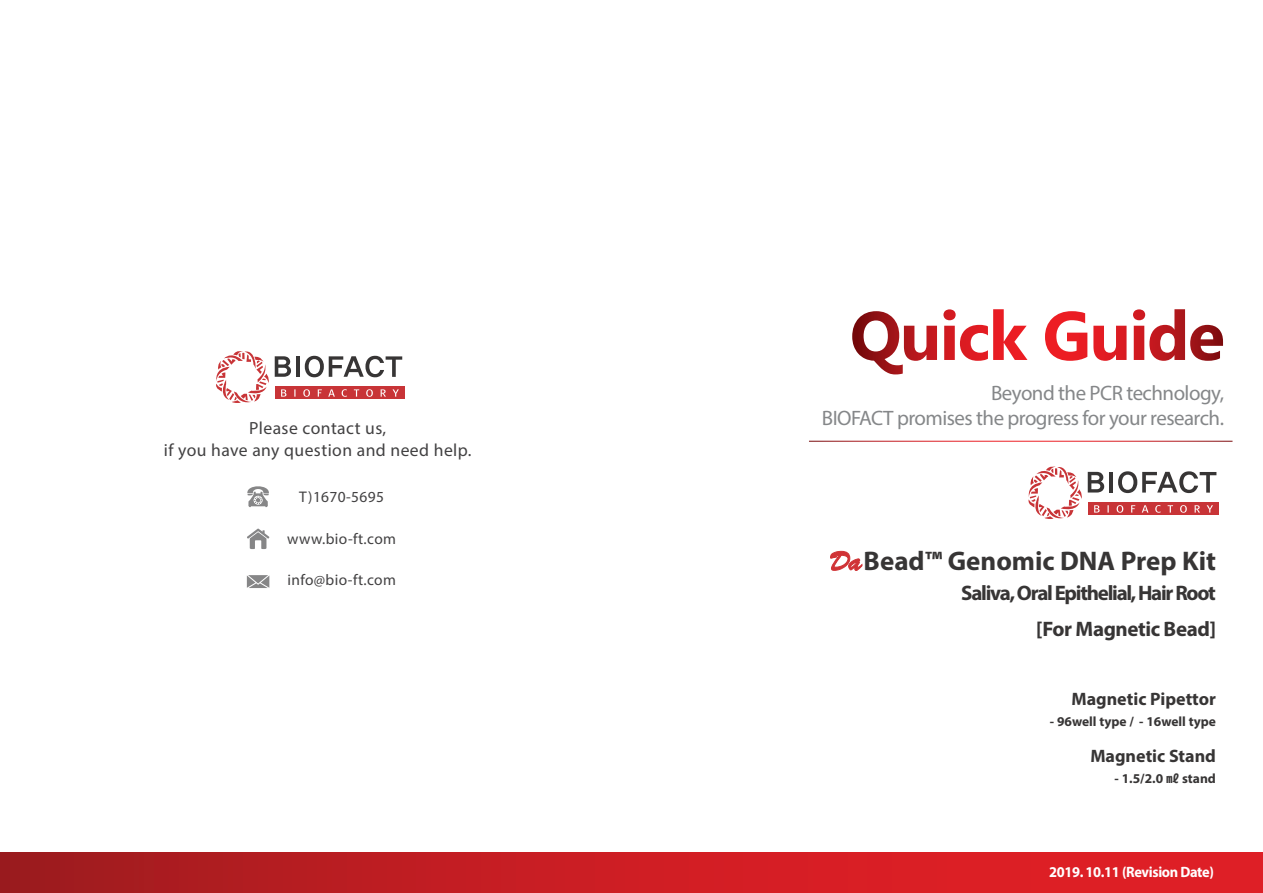
<style>
.page{position:relative;width:1263px;height:893px;background:#fff}
.page>*{position:absolute;margin:0;border:0;box-sizing:border-box;transform-origin:0 0}
.t1{font:700 27px "Myriad Pro";color:#373535}
.t2{font:700 21px/36px "Myriad Pro";letter-spacing:-.06em;color:#373535;text-align:right}
.t3{font:20.85px/25px "Myriad Pro";letter-spacing:-.025em;color:#858789;text-align:right}
.t4{font:700 18px "Myriad Pro";color:#373535}
.t5{font:17.55px/21.1px "Myriad Pro";letter-spacing:.025em;color:#424142;text-align:center}
.t6{font:15.45px "Myriad Pro";letter-spacing:.025em;color:#424142}
.t7{font:700 15px "Myriad Pro";letter-spacing:-.025em;color:#fff;scale:.96 1}
.t8{font:700 13.5px "Myriad Pro";color:#373535}
.s1{font-family:"Malgun Gothic"}
</style>
<div class="page">
<div style="left:0;top:852px;width:1263px;height:41px;background:linear-gradient(to right,#a51c1f,#eb2027)"></div>
<svg style="left:852px;top:311px;width:85px;height:63px"></svg>
<svg style="left:943px;top:309px;width:84px;height:52px"></svg>
<svg style="left:1045px;top:311px;width:42px;height:50px"></svg>
<svg style="left:1093px;top:326px;width:33px;height:35px"></svg>
<svg style="left:1133px;top:309px;width:90px;height:52px"></svg>
<svg style="left:1088px;top:472px;width:16px;height:20px"></svg>
<hr style="left:1109px;top:472px;width:4px;height:20px;background:#373535">
<svg style="left:1118px;top:471px;width:98px;height:22px"></svg>
<div style="left:1088px;top:502px;width:130px;height:13px;background:#c83437"></div>
<svg style="left:1094px;top:505px;width:5px;height:8px"></svg>
<svg style="left:1107px;top:505px;width:2px;height:8px"></svg>
<svg style="left:1116px;top:505px;width:7px;height:8px"></svg>
<svg style="left:1131px;top:505px;width:4px;height:8px"></svg>
<svg style="left:1142px;top:505px;width:6px;height:8px"></svg>
<svg style="left:1155px;top:505px;width:6px;height:8px"></svg>
<svg style="left:1167px;top:505px;width:6px;height:8px"></svg>
<svg style="left:1180px;top:505px;width:7px;height:8px"></svg>
<svg style="left:1194px;top:505px;width:6px;height:8px"></svg>
<svg style="left:1206px;top:505px;width:7px;height:8px"></svg>
<svg style="left:1028px;top:466px;width:54px;height:53px"></svg>
<svg style="left:275px;top:356px;width:16px;height:21px"></svg>
<hr style="left:296px;top:356px;width:4px;height:21px;background:#373535">
<svg style="left:305px;top:356px;width:97px;height:21px"></svg>
<div style="left:275px;top:386px;width:129px;height:13px;background:#c83437"></div>
<svg style="left:281px;top:389px;width:5px;height:8px"></svg>
<svg style="left:294px;top:389px;width:2px;height:8px"></svg>
<svg style="left:303px;top:389px;width:7px;height:8px"></svg>
<svg style="left:318px;top:389px;width:4px;height:8px"></svg>
<svg style="left:328px;top:389px;width:7px;height:8px"></svg>
<svg style="left:342px;top:389px;width:5px;height:8px"></svg>
<svg style="left:354px;top:389px;width:5px;height:8px"></svg>
<svg style="left:366px;top:389px;width:7px;height:8px"></svg>
<svg style="left:381px;top:389px;width:5px;height:8px"></svg>
<svg style="left:392px;top:389px;width:7px;height:8px"></svg>
<svg style="left:216px;top:351px;width:53px;height:52px"></svg>
<svg style="left:247px;top:529px;width:22px;height:20px"></svg>
<svg style="left:247px;top:575px;width:22px;height:13px"></svg>
<svg style="left:247px;top:486px;width:22px;height:21px"></svg>
<svg style="left:830px;top:551px;width:32px;height:20px"></svg>
<p class="t5" style="left:164px;top:418px;width:309px">Please contact us,<br>if you have any question and need help.</p>
<p class="t6" style="left:299px;top:487px;width:86px">T)1670-5695</p>
<p class="t6" style="left:287px;top:529px;width:110px">www.bio-ft.com</p>
<p class="t6" style="left:287px;top:571px;width:110px">info@bio-ft.com</p>
<p class="t3" style="left:822px;top:380px;width:404px">Beyond the PCR technology,<br>BIOFACT promises the progress for your research.</p>
<p class="t1" style="left:864px;top:544px;width:354px">Bead™ Genomic DNA Prep Kit</p>
<p class="t2" style="left:961px;top:574px;width:256px">Saliva, Oral Epithelial, Hair Root [For Magnetic Bead]</p>
<p class="t4" style="left:1071px;top:687px;width:146px">Magnetic Pipettor</p>
<p class="t8" style="left:1050px;top:712px;width:168px">- 96well type / - 16well type</p>
<p class="t4" style="left:1090px;top:744px;width:127px">Magnetic Stand</p>
<p class="t8" style="left:1114px;top:769px;width:103px">- 1.5/2.0 <span class="s1">㎖</span> stand</p>
<p class="t7" style="left:1049px;top:862px;width:173px">2019. 10.11 (Revision Date)</p>
</div>
